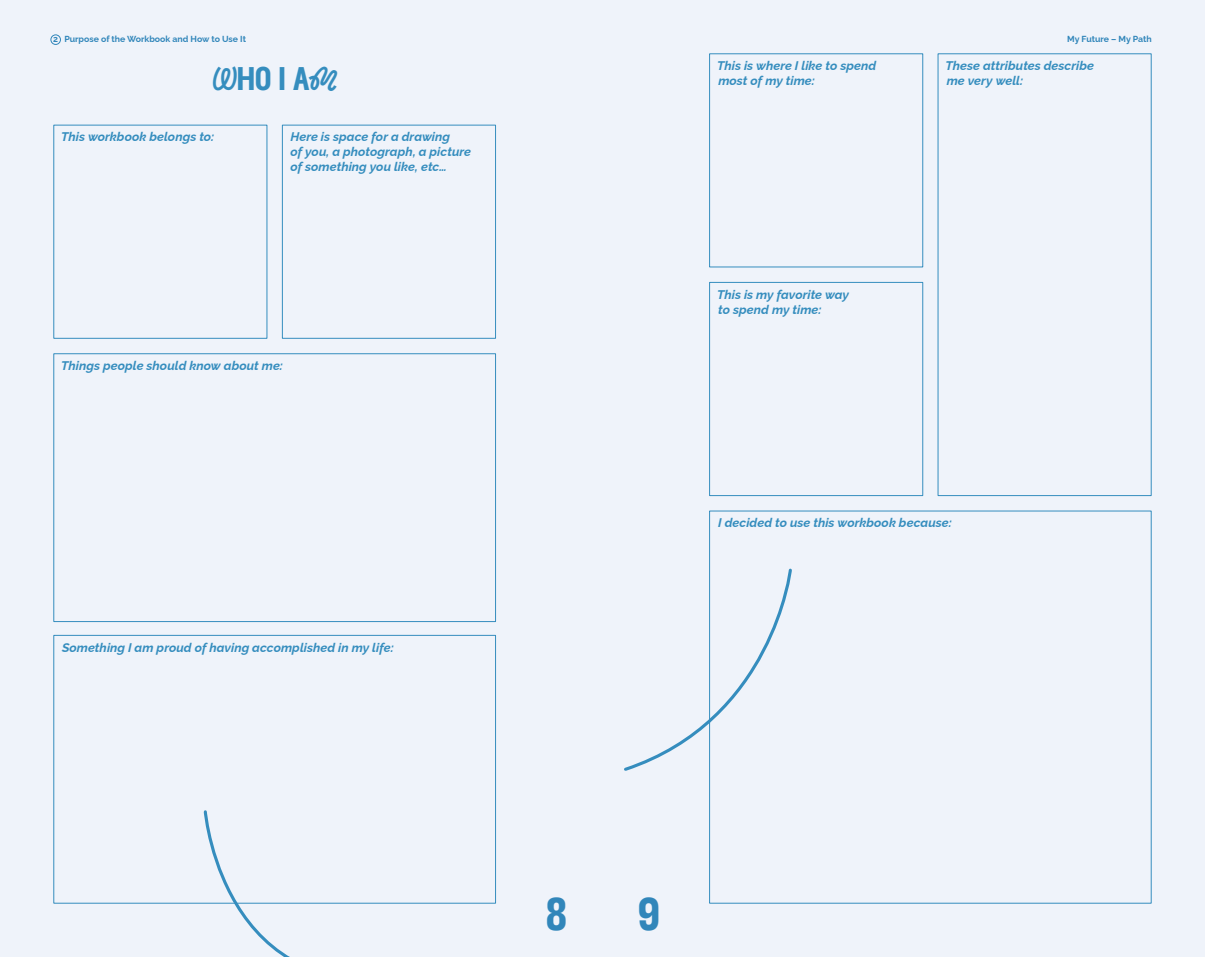
<style>
.page{position:relative;width:1205px;height:957px;background:#eff3fa}
.page>*{position:absolute;margin:0;border:0;box-sizing:border-box;transform-origin:0 0}
.t1{font:43.75px "ED Nimpkish";color:#358dbe}
.t2{font:31.25px "ED Nimpkish";color:#358dbe}
.t3{font:italic 700 12.5px/15px "Raleway";letter-spacing:.005em;color:#358dbe}
.t4{font:700 8.75px "Raleway";color:#358dbe}
</style>
<div class="page">
<div style="left:53px;top:125px;width:214px;height:214px;border:1px solid #358dbe"></div>
<div style="left:709px;top:53px;width:214px;height:214px;border:1px solid #358dbe"></div>
<div style="left:709px;top:282px;width:214px;height:214px;border:1px solid #358dbe"></div>
<div style="left:938px;top:53px;width:213px;height:443px;border:1px solid #358dbe"></div>
<div style="left:53px;top:353px;width:443px;height:269px;border:1px solid #358dbe"></div>
<div style="left:282px;top:125px;width:214px;height:214px;border:1px solid #358dbe"></div>
<svg style="left:624px;top:567px;width:168px;height:206px"></svg>
<svg style="left:202px;top:810px;width:246px;height:147px"></svg>
<p class="t4" style="left:53px;top:32px;width:194px">2 Purpose of the Workbook and How to Use It</p>
<p class="t4" style="left:1067px;top:32px;width:86px">My Future – My Path</p>
<h2 class="t2" style="left:213px;top:61px;width:127px">Who i aM</h2>
<p class="t3" style="left:61px;top:128px;width:155px">This workbook belongs to:</p>
<p class="t3" style="left:290px;top:128px;width:182px">Here is space for a drawing<br>of you, a photograph, a picture of something you like, etc…</p>
<p class="t3" style="left:61px;top:356px;width:223px">Things people should know about me:</p>
<p class="t3" style="left:62px;top:638px;width:333px">Something I am proud of having accomplished in my life:</p>
<p class="t3" style="left:717px;top:57px;width:161px">This is where I like to spend most of my time:</p>
<p class="t3" style="left:945px;top:57px;width:150px">These attributes describe me very well:</p>
<p class="t3" style="left:717px;top:285px;width:133px">This is my favorite way to spend my time:</p>
<p class="t3" style="left:718px;top:514px;width:235px">I decided to use this workbook because:</p>
<h1 class="t1" style="left:546px;top:889px;width:23px">8</h1>
<h1 class="t1" style="left:638px;top:889px;width:24px">9</h1>
</div>
